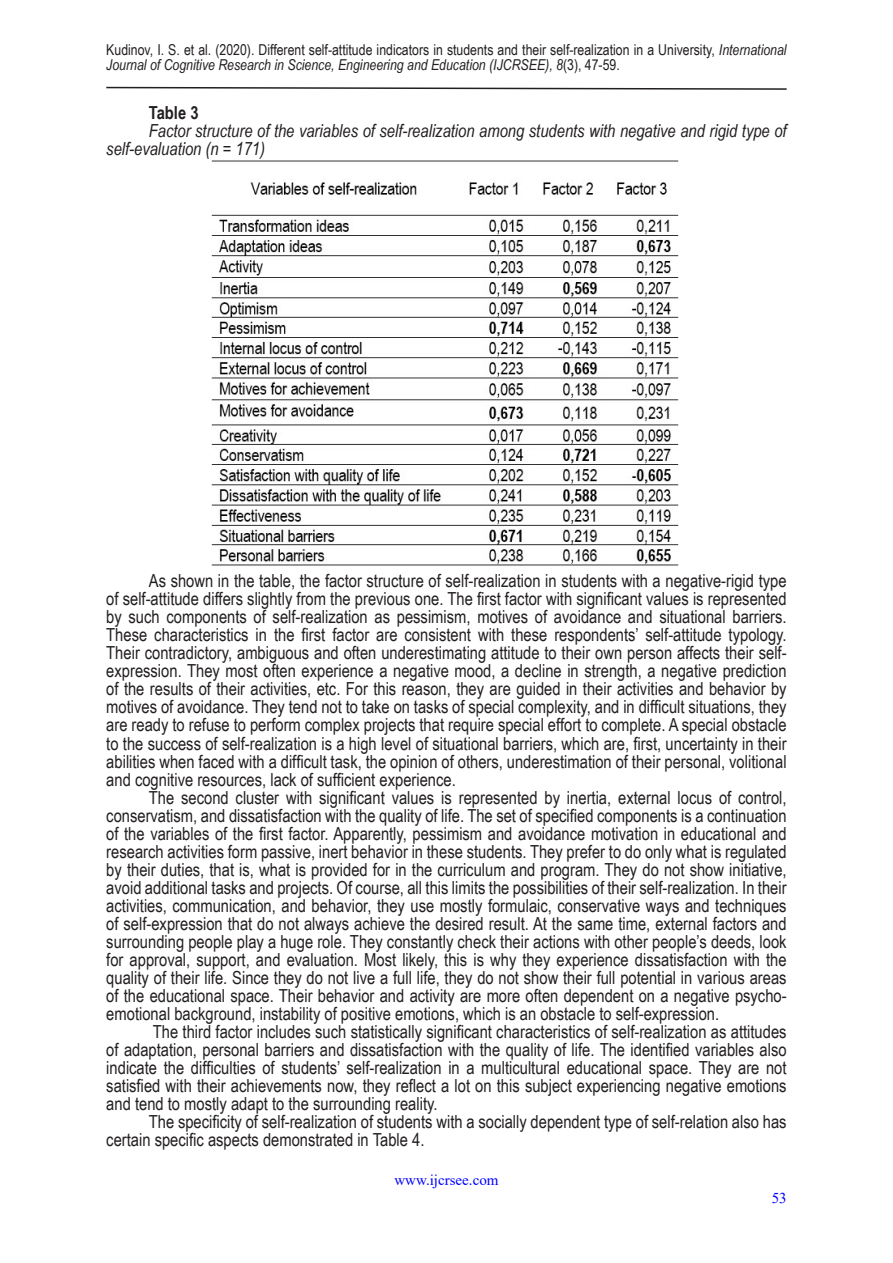
<style>
.page{position:relative;width:893px;height:1263px;background:#fff}
.page>*{position:absolute;margin:0;border:0;box-sizing:border-box;transform-origin:0 0}
.TEXT_NOVI{font:18px/18px "Arial Narrow";color:#231f20;text-align:justify}
.TEXT_NOVI-2{font:italic 18px/18px "Arial Narrow";color:#231f20}
.TEXT_NOVI-3{font:700 18px "Arial Narrow";color:#231f20}
.t1{font:15px/15px "Arial Narrow";color:#231f20}
.t2{font:15px "Times New Roman";color:#00f}
.s1{font-style:italic}
</style>
<div class="page">
<svg style="left:106px;top:86px;width:681px;height:4px"></svg>
<img style="left:212px;top:160px;width:466px;height:406px">
<p class="t1" style="left:106px;top:41px;width:682px">Kudinov, I. S. et al. (2020). Different self-attitude indicators in students and their self-realization in a University, <span class="s1">International<br>Journal of Cognitive Research in Science, Engineering and Education (IJCRSEE), 8</span>(3), 47-59.</p>
<p class="TEXT_NOVI-3" style="left:149px;top:99px;width:51px">Table 3</p>
<p class="TEXT_NOVI-2" style="left:106px;top:122px;width:682px;text-indent:43px">Factor structure of the variables of self-realization among students with negative and rigid type of self-evaluation (n = 171)</p>
<p class="TEXT_NOVI" style="left:106px;top:571px;width:682px;text-indent:43px">As shown in the table, the factor structure of self-realization in students with a negative-rigid type of self-attitude differs slightly from the previous one. The first factor with significant values is represented by such components of self-realization as pessimism, motives of avoidance and situational barriers.<br>These characteristics in the first factor are consistent with these respondents’ self-attitude typology.<br>Their contradictory, ambiguous and often underestimating attitude to their own person affects their self&shy;expression. They most often experience a negative mood, a decline in strength, a negative prediction of the results of their activities, etc. For this reason, they are guided in their activities and behavior by motives of avoidance. They tend not to take on tasks of special complexity, and in difficult situations, they are ready to refuse to perform complex projects that require special effort to complete. A special obstacle to the success of self-realization is a high level of situational barriers, which are, first, uncertainty in their abilities when faced with a difficult task, the opinion of others, underestimation of their personal, volitional and cognitive resources, lack of sufficient experience.</p>
<p class="TEXT_NOVI" style="left:106px;top:787px;width:682px;text-indent:43px">The second cluster with significant values is represented by inertia, external locus of control, conservatism, and dissatisfaction with the quality of life. The set of specified components is a continuation of the variables of the first factor. Apparently, pessimism and avoidance motivation in educational and research activities form passive, inert behavior in these students. They prefer to do only what is regulated by their duties, that is, what is provided for in the curriculum and program. They do not show initiative, avoid additional tasks and projects. Of course, all this limits the possibilities of their self-realization. In their activities, communication, and behavior, they use mostly formulaic, conservative ways and techniques of self-expression that do not always achieve the desired result. At the same time, external factors and surrounding people play a huge role. They constantly check their actions with other people’s deeds, look for approval, support, and evaluation. Most likely, this is why they experience dissatisfaction with the quality of their life. Since they do not live a full life, they do not show their full potential in various areas of the educational space. Their behavior and activity are more often dependent on a negative psycho&shy;emotional background, instability of positive emotions, which is an obstacle to self-expression.</p>
<p class="TEXT_NOVI" style="left:106px;top:1021px;width:682px;text-indent:47px">The third factor includes such statistically significant characteristics of self-realization as attitudes of adaptation, personal barriers and dissatisfaction with the quality of life. The identified variables also indicate the difficulties of students’ self-realization in a multicultural educational space. They are not satisfied with their achievements now, they reflect a lot on this subject experiencing negative emotions and tend to mostly adapt to the surrounding reality.</p>
<p class="TEXT_NOVI" style="left:106px;top:1111px;width:682px;text-indent:43px">The specificity of self-realization of students with a socially dependent type of self-relation also has certain specific aspects demonstrated in Table 4.</p>
<p class="t2" style="left:394px;top:1169px;width:106px">www.ijcrsee.com</p>
<p class="t2" style="left:772px;top:1187px;width:16px">53</p>
</div>
